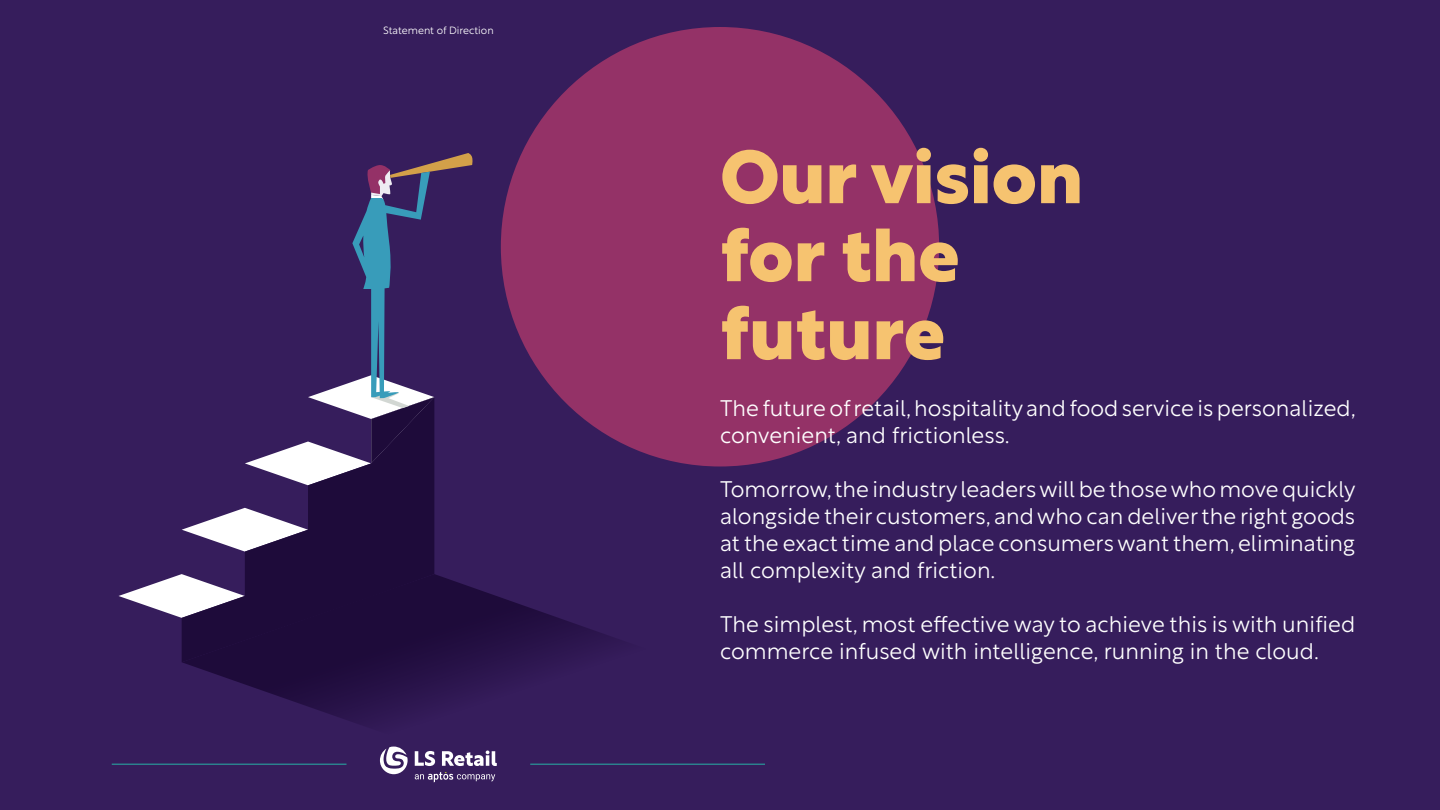
<style>
.page{position:relative;width:1440px;height:810px;background:#361d5c}
.page>*{position:absolute;margin:0;border:0;box-sizing:border-box;transform-origin:0 0}
.t1{font:800 73.5px "Rustica";color:#f6c370}
.t2{font:300 22.5px/27px "Rustica";color:#fff}
.t3{font:300 10.5px "Rustica";color:#fff}
</style>
<div class="page">
<div style="left:501px;top:27px;width:438px;height:439px;background:#943267;border-radius:50%"></div>
<svg style="left:182px;top:574px;width:431px;height:149px"></svg>
<svg style="left:119px;top:574px;width:63px;height:44px"></svg>
<svg style="left:182px;top:485px;width:252px;height:177px;fill:#1e0b3a"></svg>
<svg style="left:245px;top:153px;width:228px;height:332px"></svg>
<hr style="left:530px;top:764px;width:235px;height:1px;background:#27b1a6">
<hr style="left:112px;top:764px;width:234px;height:1px;background:#27b1a6">
<svg style="left:415px;top:751px;width:20px;height:15px"></svg>
<svg style="left:442px;top:751px;width:55px;height:15px"></svg>
<svg style="left:380px;top:747px;width:28px;height:27px"></svg>
<svg style="left:415px;top:772px;width:80px;height:10px"></svg>
<p class="t3" style="left:383px;top:22px;width:112px">Statement of Direction</p>
<p class="t1" style="left:720px;top:114px;width:365px">Our vision</p>
<p class="t1" style="left:720px;top:192px;width:241px">for the</p>
<p class="t1" style="left:720px;top:270px;width:227px">future</p>
<p class="t2" style="left:720px;top:392px;width:637px">The future of retail, hospitality and food service is personalized, convenient, and frictionless.</p>
<p class="t2" style="left:720px;top:473px;width:637px;text-align:justify">Tomorrow, the industry leaders will be those who move quickly alongside their customers, and who can deliver the right goods at the exact time and place consumers want them, eliminating all complexity and friction.</p>
<p class="t2" style="left:720px;top:608px;width:637px">The simplest, most effective way to achieve this is with unified commerce infused with intelligence, running in the cloud.</p>
</div>
